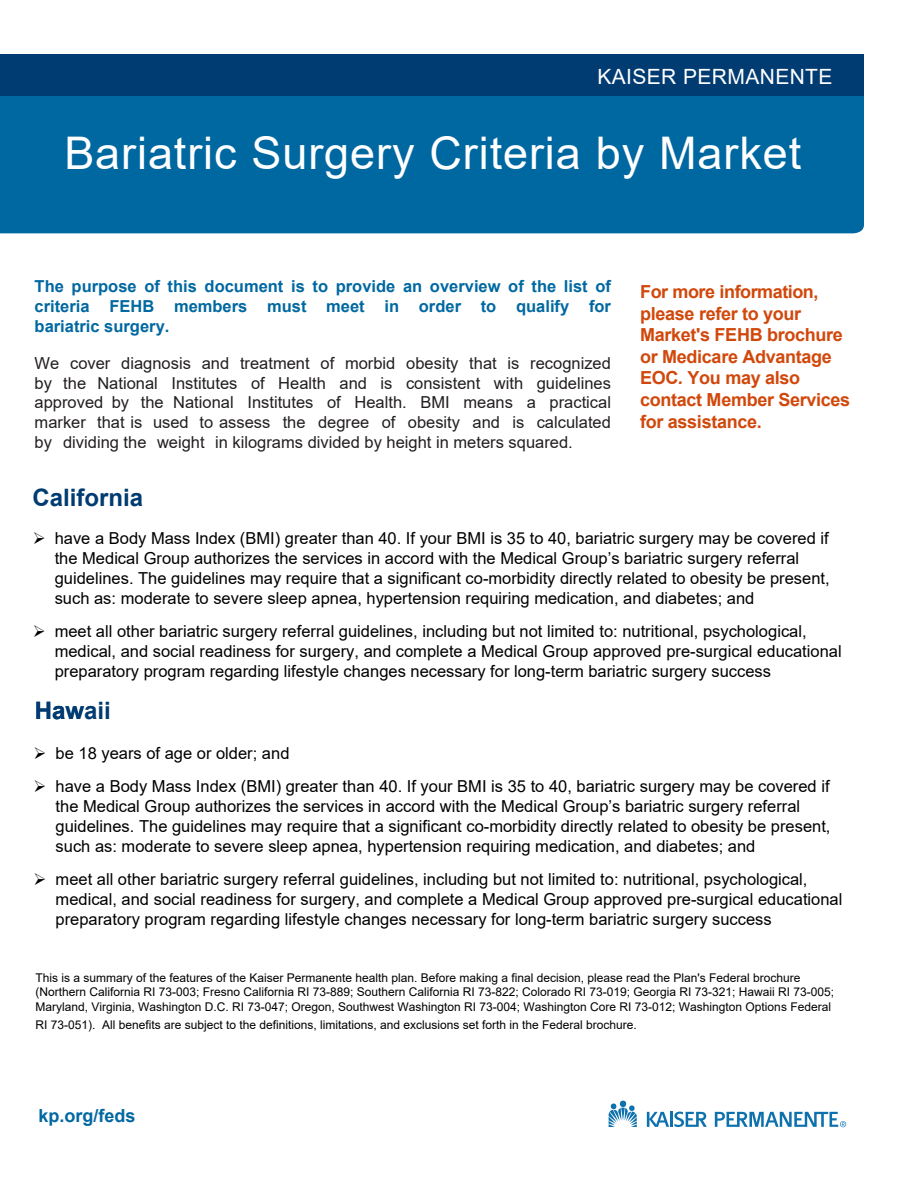
<style>
.page{position:relative;width:918px;height:1188px;background:#fff}
.page>*{position:absolute;margin:0;border:0;box-sizing:border-box;transform-origin:0 0}
.t1{font:45px "Arial";letter-spacing:.02em;color:#fff}
.t2{font:700 24px "Arial";color:#003b71}
.t3{font:21px "Arial";letter-spacing:.02em;color:#fff}
.t4{font:700 18px/21.6px "Arial";letter-spacing:-.015em;color:#d1480c}
.t5{font:700 18px "Arial";color:#0068a1}
.t6{font:16.5px/19.8px "Arial";color:#000}
.t7{font:16.5px/19.8px "Arial";color:#231f20;text-align:justify}
.t8{font:700 16.5px/20.1px "Arial";color:#0068a1;text-align:justify}
.t9{font:12px/14.4px "Arial";color:#000}
.s1{font-style:italic}
</style>
<div class="page">
<svg style="left:609px;top:1101px;width:28px;height:26px"></svg>
<svg style="left:647px;top:1112px;width:60px;height:15px"></svg>
<svg style="left:715px;top:1112px;width:131px;height:15px"></svg>
<div style="left:0;top:95px;width:864px;height:138px;background:#0068a1"></div>
<div style="left:0;top:54px;width:864px;height:41px;background:#003b71"></div>
<p class="t3" style="left:597px;top:62px;width:237px">KAISER PERMANENTE</p>
<h1 class="t1" style="left:64px;top:122px;width:738px">Bariatric Surgery Criteria by Market</h1>
<p class="t8" style="left:35px;top:276px;width:578px">The purpose of this document is to provide an overview of the list of criteria FEHB members must meet in order to qualify for bariatric surgery.</p>
<p class="t7" style="left:35px;top:353px;width:578px">We cover diagnosis and treatment of morbid obesity that is recognized by the National Institutes of Health and is consistent with guidelines approved by the National Institutes of Health. BMI means a practical marker that is used to assess the degree of obesity and is calculated by dividing the weight in kilograms divided by height in meters squared.</p>
<h2 class="t2" style="left:33px;top:480px;width:112px">California</h2>
<p class="t4" style="left:640px;top:281px;width:212px">For more information, please refer to your<br>Market's FEHB brochure or Medicare Advantage<br>EOC<span class="s1">.</span> You may also contact Member Services for assistance.</p>
<p class="t6" style="left:55px;top:528px;width:777px;text-indent:-22px">➢ have a Body Mass Index (BMI) greater than 40. If your BMI is 35 to 40, bariatric surgery may be covered if the Medical Group authorizes the services in accord with the Medical Group’s bariatric surgery referral guidelines. The guidelines may require that a significant co-morbidity directly related to obesity be present, such as: moderate to severe sleep apnea, hypertension requiring medication, and diabetes; and</p>
<p class="t6" style="left:55px;top:621px;width:788px;text-indent:-22px">➢ meet all other bariatric surgery referral guidelines, including but not limited to: nutritional, psychological, medical, and social readiness for surgery, and complete a Medical Group approved pre-surgical educational preparatory program regarding lifestyle changes necessary for long-term bariatric surgery success</p>
<h2 class="t2" style="left:35px;top:694px;width:78px">Hawaii</h2>
<p class="t6" style="left:34px;top:743px;width:257px">➢ be 18 years of age or older; and</p>
<p class="t6" style="left:56px;top:777px;width:776px;text-indent:-22px">➢ have a Body Mass Index (BMI) greater than 40. If your BMI is 35 to 40, bariatric surgery may be covered if the Medical Group authorizes the services in accord with the Medical Group’s bariatric surgery referral guidelines. The guidelines may require that a significant co-morbidity directly related to obesity be present, such as: moderate to severe sleep apnea, hypertension requiring medication, and diabetes; and</p>
<p class="t6" style="left:56px;top:869px;width:788px;text-indent:-22px">➢ meet all other bariatric surgery referral guidelines, including but not limited to: nutritional, psychological, medical, and social readiness for surgery, and complete a Medical Group approved pre-surgical educational preparatory program regarding lifestyle changes necessary for long-term bariatric surgery success</p>
<p class="t9" style="left:35px;top:971px;width:800px">This is a summary of the features of the Kaiser Permanente health plan. Before making a final decision, please read the Plan's Federal brochure (Northern California RI 73-003; Fresno California RI 73-889; Southern California RI 73-822; Colorado RI 73-019; Georgia RI 73-321; Hawaii RI 73-005;<br>Maryland, Virginia, Washington D.C. RI 73-047; Oregon, Southwest Washington RI 73-004; Washington Core RI 73-012; Washington Options Federal</p>
<p class="t9" style="left:35px;top:1017px;width:603px">RI 73-051). All benefits are subject to the definitions, limitations, and exclusions set forth in the Federal brochure.</p>
<p class="t5" style="left:39px;top:1103px;width:99px">kp.org/feds</p>
</div>
